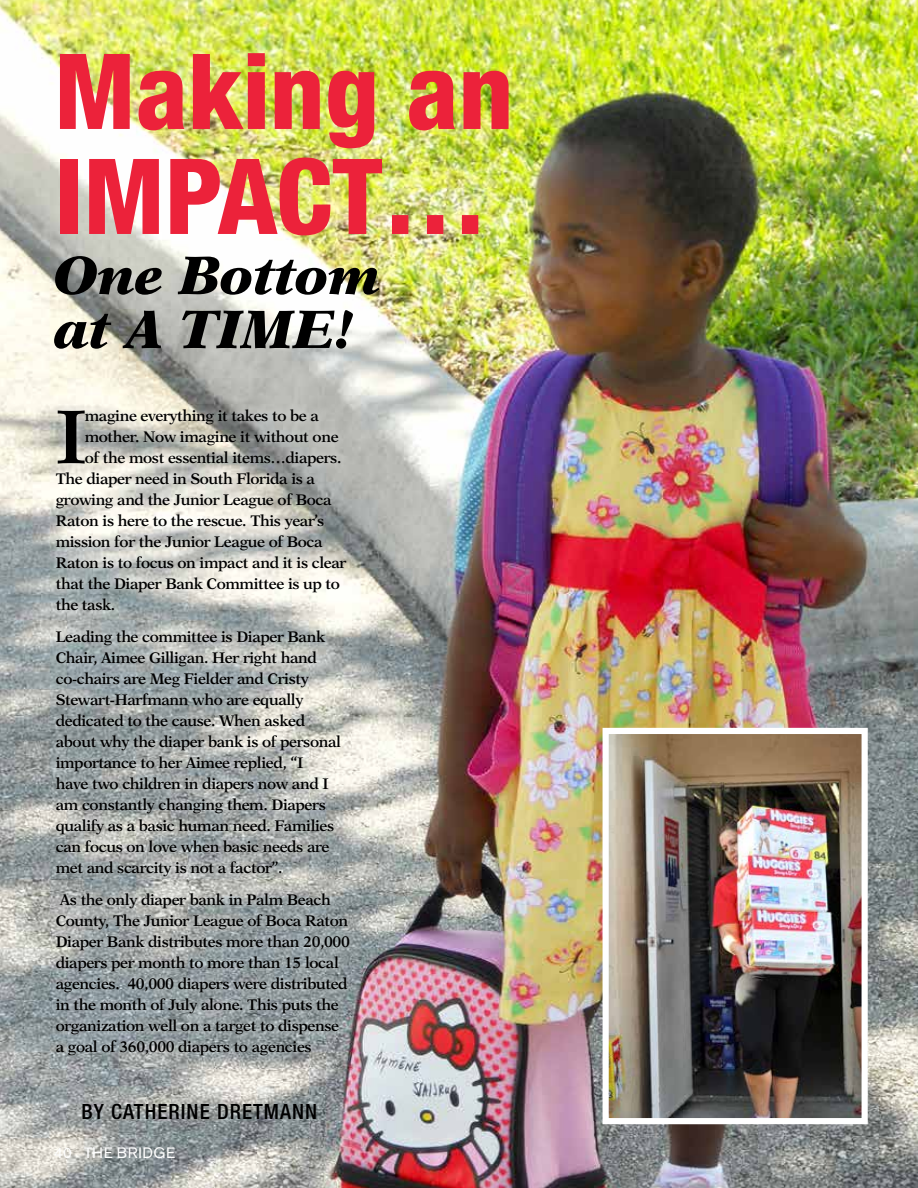
<style>
.page{position:relative;width:918px;height:1188px;background:#fff}
.page>*{position:absolute;margin:0;border:0;box-sizing:border-box;transform-origin:0 0}
.t1{font:800 condensed 105px/105px "Helvetica Neue LT Std";color:#ec223a}
.t2{font:600 76.05px "New Aster";color:#000}
.t3{font:italic 900 54px/54px "New Aster";color:#000}
.t4{font:500 condensed 21px "Helvetica Neue LT Std";letter-spacing:.05em;color:#000}
.t5{font:600 15.3px/21px "New Aster";letter-spacing:-.025em;color:#000}
.t6{font:15px "Akzidenz Grotesk BE";letter-spacing:.04em;color:#fff}
</style>
<div class="page">
<img style="left:0;top:0;width:918px;height:1188px">
<div style="left:47px;top:400px;width:311px;height:664px;background:#fff;opacity:.75"></div>
<img style="left:610px;top:735px;width:251px;height:382px">
<div style="left:603px;top:728px;width:265px;height:396px;border:6px solid #fff"></div>
<p class="t1" style="left:54px;top:37px;width:461px">Making an<br>IMPACT…</p>
<p class="t3" style="left:54px;top:248px;width:328px">One Bottom at A TIME!</p>
<p class="t2" style="left:56px;top:391px;width:32px">I</p>
<p class="t5" style="left:85px;top:405px;width:236px">magine everything it takes to be a</p>
<p class="t5" style="left:85px;top:426px;width:255px">mother. Now imagine it without one</p>
<p class="t5" style="left:85px;top:447px;width:258px">of the most essential items…diapers.</p>
<p class="t5" style="left:56px;top:468px;width:261px">The diaper need in South Florida is a</p>
<p class="t5" style="left:56px;top:489px;width:277px">growing and the Junior League of Boca</p>
<p class="t5" style="left:56px;top:510px;width:270px">Raton is here to the rescue. This year’s</p>
<p class="t5" style="left:56px;top:531px;width:268px">mission for the Junior League of Boca</p>
<p class="t5" style="left:56px;top:552px;width:292px">Raton is to focus on impact and it is clear</p>
<p class="t5" style="left:56px;top:573px;width:286px">that the Diaper Bank Committee is up to</p>
<p class="t5" style="left:56px;top:594px;width:61px">the task.</p>
<p class="t5" style="left:56px;top:626px;width:287px">Leading the committee is Diaper Bank Chair, Aimee Gilligan. Her right hand co-chairs are Meg Fielder and Cristy Stewart-Harfmann who are equally dedicated to the cause. When asked about why the diaper bank is of personal importance to her Aimee replied, “I<br>have two children in diapers now and I am constantly changing them. Diapers qualify as a basic human need. Families can focus on love when basic needs are met and scarcity is not a factor”.</p>
<p class="t5" style="left:56px;top:889px;width:296px">As the only diaper bank in Palm Beach County, The Junior League of Boca Raton Diaper Bank distributes more than 20,000 diapers per month to more than 15 local agencies. 40,000 diapers were distributed in the month of July alone. This puts the organization well on a target to dispense a goal of 360,000 diapers to agencies</p>
<p class="t4" style="left:82px;top:1099px;width:237px">BY CATHERINE DRETMANN</p>
<p class="t6" style="left:54px;top:1144px;width:123px">40 THE BRIDGE</p>
</div>
